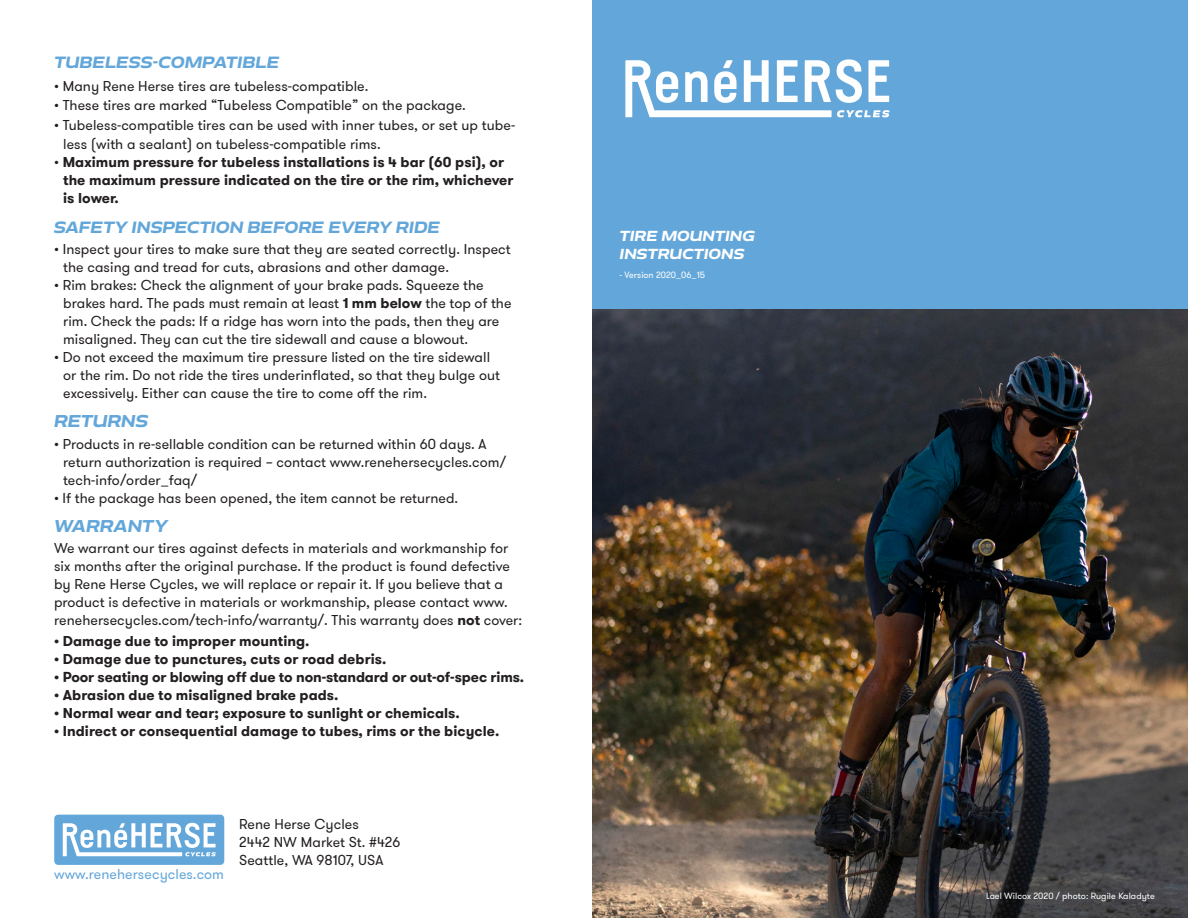
<style>
.page{position:relative;width:1188px;height:918px;background:#fff}
.page>*{position:absolute;margin:0;border:0;box-sizing:border-box;transform-origin:0 0}
.Subheading{font:italic 700 15.75px "Aero";color:#63a7da}
.Subheading-2{font:italic 700 15px "Aero";letter-spacing:-.005em;color:#63a7da}
.bullet{font:14.25px/18px "GT Walsheim Pro";letter-spacing:.005em;color:#231f20}
.bullet-2{font:700 14.25px/18px "GT Walsheim Pro";letter-spacing:.005em;color:#231f20}
.body_text{font:14.25px/18px "GT Walsheim Pro";letter-spacing:.005em;color:#231f20}
.body_text-2{font:14.25px "GT Walsheim Pro";letter-spacing:.005em;color:#63a7da}
.t1{font:italic 700 13.35px "Aero";color:#fff}
.body_text-3{font:9px "GT Walsheim Pro";letter-spacing:.005em;color:#fff}
.s1{font-weight:400}
.s2{font-weight:700}
</style>
<div class="page">
<div style="left:593px;top:0;width:595px;height:918px;background:#63a7da"></div>
<img style="left:593px;top:310px;width:595px;height:608px">
<svg style="left:54px;top:815px;width:170px;height:50px"></svg>
<svg style="left:625px;top:59px;width:265px;height:58px"></svg>
<p class="Subheading-2" style="left:54px;top:53px;width:227px">TUBELESS-COMPATIBLE</p>
<p class="bullet" style="left:54px;top:77px;width:316px">• Many Rene Herse tires are tubeless-compatible.</p>
<p class="bullet" style="left:54px;top:97px;width:413px">• These tires are marked “Tubeless Compatible” on the package.</p>
<p class="bullet" style="left:63px;top:115px;width:454px;line-height:19.5px;text-indent:-9px">• Tubeless-compatible tires can be used with inner tubes, or set up tube&shy;less (with a sealant) on tubeless-compatible rims.</p>
<p class="bullet-2" style="left:63px;top:153px;width:452px;text-indent:-9px"><span class="s1">•</span> Maximum pressure for tubeless installations is 4 bar (60 psi), or the maximum pressure indicated on the tire or the rim, whichever is lower.</p>
<p class="Subheading-2" style="left:54px;top:218px;width:388px">SAFETY INSPECTION BEFORE EVERY RIDE</p>
<p class="bullet" style="left:63px;top:240px;width:449px;text-indent:-9px">• Inspect your tires to make sure that they are seated correctly. Inspect the casing and tread for cuts, abrasions and other damage.</p>
<p class="bullet" style="left:63px;top:276px;width:450px;text-indent:-9px">• Rim brakes: Check the alignment of your brake pads. Squeeze the brakes hard. The pads must remain at least <span class="s2">1 mm below</span> the top of the rim. Check the pads: If a ridge has worn into the pads, then they are misaligned. They can cut the tire sidewall and cause a blowout.</p>
<p class="bullet" style="left:63px;top:348px;width:438px;text-indent:-9px">• Do not exceed the maximum tire pressure listed on the tire sidewall or the rim. Do not ride the tires underinflated, so that they bulge out excessively. Either can cause the tire to come off the rim.</p>
<p class="Subheading" style="left:54px;top:412px;width:96px">RETURNS</p>
<p class="bullet" style="left:63px;top:435px;width:444px;text-indent:-9px">• Products in re-sellable condition can be returned within 60 days. A return authorization is required – contact www.renehersecycles.com/ tech-info/order_faq/</p>
<p class="bullet" style="left:54px;top:489px;width:406px">• If the package has been opened, the item cannot be returned.</p>
<p class="Subheading" style="left:54px;top:516px;width:115px">WARRANTY</p>
<p class="body_text" style="left:54px;top:540px;width:470px">We warrant our tires against defects in materials and workmanship for six months after the original purchase. If the product is found defective by Rene Herse Cycles, we will replace or repair it. If you believe that a product is defective in materials or workmanship, please contact www. renehersecycles.com/tech-info/warranty/. This warranty does <span class="s2">not</span> cover:</p>
<p class="bullet-2" style="left:54px;top:633px;width:257px">• Damage due to improper mounting.</p>
<p class="bullet-2" style="left:54px;top:651px;width:334px">• Damage due to punctures, cuts or road debris.</p>
<p class="bullet-2" style="left:54px;top:669px;width:472px">• Poor seating or blowing off due to non-standard or out-of-spec rims.</p>
<p class="bullet-2" style="left:54px;top:687px;width:286px">• Abrasion due to misaligned brake pads.</p>
<p class="bullet-2" style="left:54px;top:705px;width:407px">• Normal wear and tear; exposure to sunlight or chemicals.</p>
<p class="bullet-2" style="left:54px;top:723px;width:447px">• Indirect or consequential damage to tubes, rims or the bicycle.</p>
<p class="body_text-2" style="left:54px;top:865px;width:171px">www.renehersecycles.com</p>
<p class="body_text" style="left:239px;top:815px;width:121px">Rene Herse Cycles</p>
<p class="body_text" style="left:239px;top:833px;width:163px">2442 NW Market St. #426</p>
<p class="body_text" style="left:239px;top:851px;width:146px">Seattle, WA 98107, USA</p>
<p class="t1" style="left:620px;top:228px;width:137px">TIRE MOUNTING</p>
<p class="t1" style="left:620px;top:245px;width:126px">INSTRUCTIONS</p>
<p class="body_text-3" style="left:620px;top:269px;width:87px">- Version 2020_06_15</p>
<p class="body_text-3" style="left:986px;top:890px;width:170px">Lael Wilcox 2020 / photo: Rugile Kaladyte</p>
</div>
